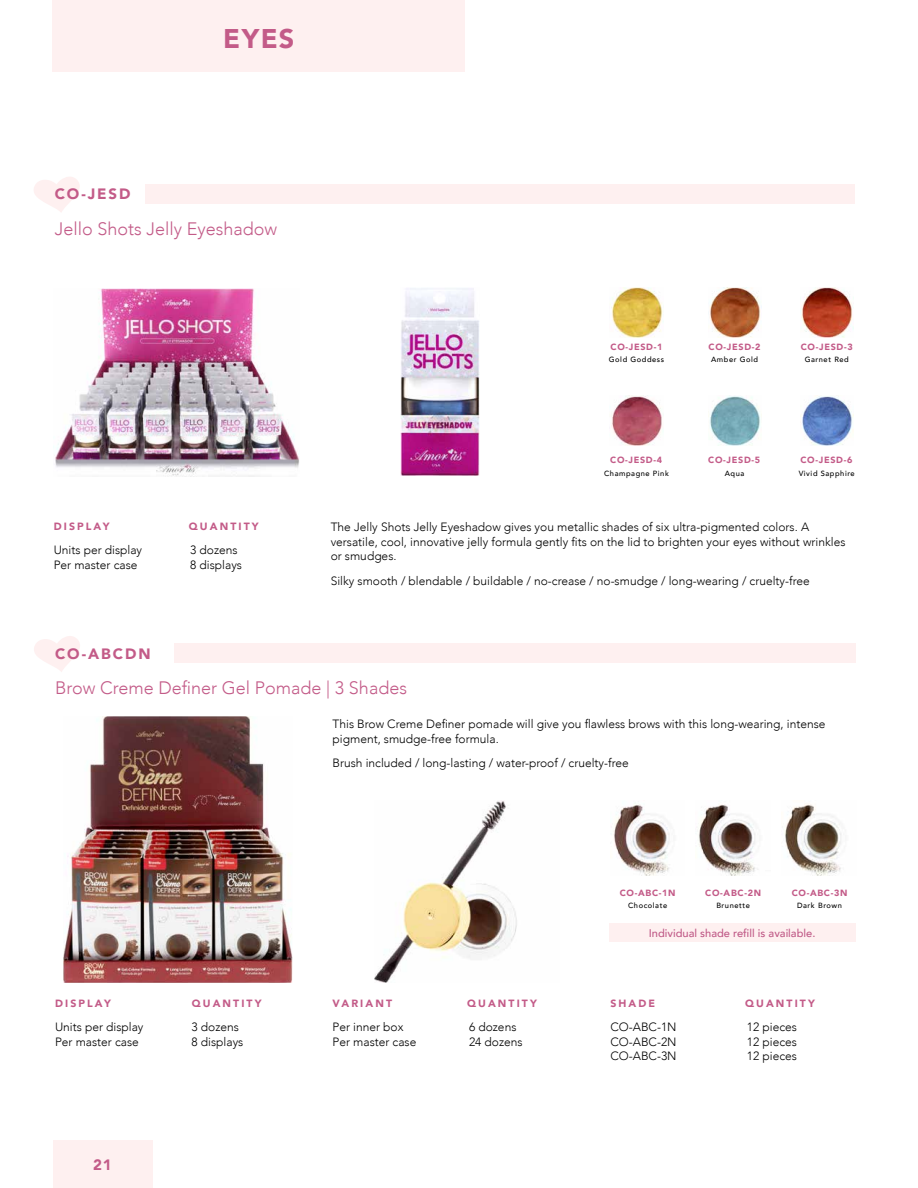
<style>
.page{position:relative;width:918px;height:1188px;background:#fff}
.page>*{position:absolute;margin:0;border:0;box-sizing:border-box;transform-origin:0 0}
.t1{font:900 27px "Avenir";color:#c35b88}
.t2{font:300 18px "Avenir";color:#c35b88}
.t3{font:900 15px "Avenir";letter-spacing:.13em;color:#c35b88}
.t4{font:300 12px/14.4px "Avenir";color:#000}
.t5{font:500 11.1px "Avenir";color:#c05a87}
.t6{font:900 10.5px "Avenir";letter-spacing:.2em;color:#c35b88}
.t7{font:900 9px "Avenir";letter-spacing:.075em;color:#c35b88}
.t8{font:500 7.5px "Avenir";letter-spacing:.075em;color:#000}
</style>
<div class="page">
<div style="left:53px;top:1141px;width:100px;height:47px;background:#fef0f0"></div>
<div style="left:52px;top:0;width:413px;height:72px;background:#fef0f0"></div>
<svg style="left:34px;top:636px;width:46px;height:36px"></svg>
<div style="left:174px;top:644px;width:681px;height:19px;background:#fef0f0"></div>
<img style="left:782px;top:804px;width:60px;height:71px">
<img style="left:699px;top:804px;width:59px;height:71px">
<img style="left:613px;top:804px;width:57px;height:71px">
<div style="left:609px;top:923px;width:246px;height:19px;background:#fef0f0"></div>
<img style="left:63px;top:716px;width:229px;height:267px">
<img style="left:374px;top:800px;width:143px;height:183px">
<svg style="left:34px;top:177px;width:46px;height:35px"></svg>
<div style="left:146px;top:184px;width:709px;height:19px;background:#fef0f0"></div>
<img style="left:55px;top:288px;width:245px;height:189px">
<img style="left:400px;top:288px;width:80px;height:188px">
<img style="left:610px;top:287px;width:53px;height:51px">
<img style="left:710px;top:287px;width:51px;height:51px">
<img style="left:800px;top:287px;width:52px;height:51px">
<img style="left:611px;top:396px;width:51px;height:50px">
<img style="left:708px;top:396px;width:52px;height:50px">
<img style="left:800px;top:396px;width:53px;height:50px">
<h1 class="t1" style="left:223px;top:15px;width:73px">EYES</h1>
<p class="t3" style="left:55px;top:181px;width:77px">CO-JESD</p>
<h2 class="t2" style="left:55px;top:218px;width:224px">Jello Shots Jelly Eyeshadow</h2>
<p class="t6" style="left:54px;top:517px;width:57px">DISPLAY</p>
<p class="t6" style="left:189px;top:517px;width:71px">QUANTITY</p>
<p class="t4" style="left:54px;top:543px;width:90px">Units per display</p>
<p class="t4" style="left:190px;top:543px;width:49px">3 dozens</p>
<p class="t4" style="left:54px;top:557px;width:85px">Per master case</p>
<p class="t4" style="left:190px;top:557px;width:53px">8 displays</p>
<p class="t7" style="left:611px;top:339px;width:53px">CO-JESD-1</p>
<p class="t7" style="left:709px;top:339px;width:53px">CO-JESD-2</p>
<p class="t7" style="left:801px;top:339px;width:53px">CO-JESD-3</p>
<p class="t8" style="left:609px;top:353px;width:57px">Gold Goddess</p>
<p class="t8" style="left:711px;top:353px;width:49px">Amber Gold</p>
<p class="t8" style="left:805px;top:353px;width:46px">Garnet Red</p>
<p class="t7" style="left:610px;top:452px;width:53px">CO-JESD-4</p>
<p class="t7" style="left:708px;top:452px;width:53px">CO-JESD-5</p>
<p class="t7" style="left:800px;top:452px;width:53px">CO-JESD-6</p>
<p class="t8" style="left:604px;top:466px;width:66px">Champagne Pink</p>
<p class="t8" style="left:725px;top:466px;width:21px">Aqua</p>
<p class="t8" style="left:799px;top:466px;width:57px">Vivid Sapphire</p>
<p class="t4" style="left:331px;top:520px;width:516px">The Jelly Shots Jelly Eyeshadow gives you metallic shades of six ultra-pigmented colors. A versatile, cool, innovative jelly formula gently fits on the lid to brighten your eyes without wrinkles or smudges.</p>
<p class="t4" style="left:331px;top:574px;width:481px">Silky smooth / blendable / buildable / no-crease / no-smudge / long-wearing / cruelty-free</p>
<p class="t3" style="left:55px;top:640px;width:97px">CO-ABCDN</p>
<h2 class="t2" style="left:55px;top:678px;width:353px">Brow Creme Definer Gel Pomade | 3 Shades</h2>
<p class="t4" style="left:333px;top:717px;width:494px">This Brow Creme Definer pomade will give you flawless brows with this long-wearing, intense pigment, smudge-free formula.</p>
<p class="t4" style="left:333px;top:756px;width:298px">Brush included / long-lasting / water-proof / cruelty-free</p>
<p class="t7" style="left:620px;top:885px;width:57px">CO-ABC-1N</p>
<p class="t7" style="left:705px;top:885px;width:57px">CO-ABC-2N</p>
<p class="t7" style="left:792px;top:885px;width:57px">CO-ABC-3N</p>
<p class="t8" style="left:628px;top:899px;width:41px">Chocolate</p>
<p class="t8" style="left:716px;top:899px;width:35px">Brunette</p>
<p class="t8" style="left:797px;top:899px;width:46px">Dark Brown</p>
<p class="t6" style="left:55px;top:994px;width:57px">DISPLAY</p>
<p class="t6" style="left:192px;top:994px;width:71px">QUANTITY</p>
<p class="t6" style="left:467px;top:994px;width:71px">QUANTITY</p>
<p class="t4" style="left:55px;top:1020px;width:90px">Units per display</p>
<p class="t4" style="left:192px;top:1020px;width:49px">3 dozens</p>
<p class="t4" style="left:55px;top:1034px;width:85px">Per master case</p>
<p class="t4" style="left:192px;top:1034px;width:53px">8 displays</p>
<p class="t6" style="left:333px;top:994px;width:61px">VARIANT</p>
<p class="t4" style="left:333px;top:1020px;width:72px">Per inner box</p>
<p class="t4" style="left:469px;top:1020px;width:49px">6 dozens</p>
<p class="t4" style="left:333px;top:1034px;width:85px">Per master case</p>
<p class="t4" style="left:469px;top:1034px;width:55px">24 dozens</p>
<p class="t3" style="left:93px;top:1152px;width:20px">21</p>
<p class="t5" style="left:649px;top:923px;width:168px">Individual shade refill is available.</p>
<p class="t6" style="left:610px;top:994px;width:46px">SHADE</p>
<p class="t6" style="left:745px;top:994px;width:71px">QUANTITY</p>
<p class="t4" style="left:610px;top:1020px;width:68px">CO-ABC-1N</p>
<p class="t4" style="left:747px;top:1020px;width:52px">12 pieces</p>
<p class="t4" style="left:610px;top:1034px;width:68px">CO-ABC-2N</p>
<p class="t4" style="left:747px;top:1034px;width:52px">12 pieces</p>
<p class="t4" style="left:610px;top:1049px;width:68px">CO-ABC-3N</p>
<p class="t4" style="left:747px;top:1049px;width:52px">12 pieces</p>
</div>
